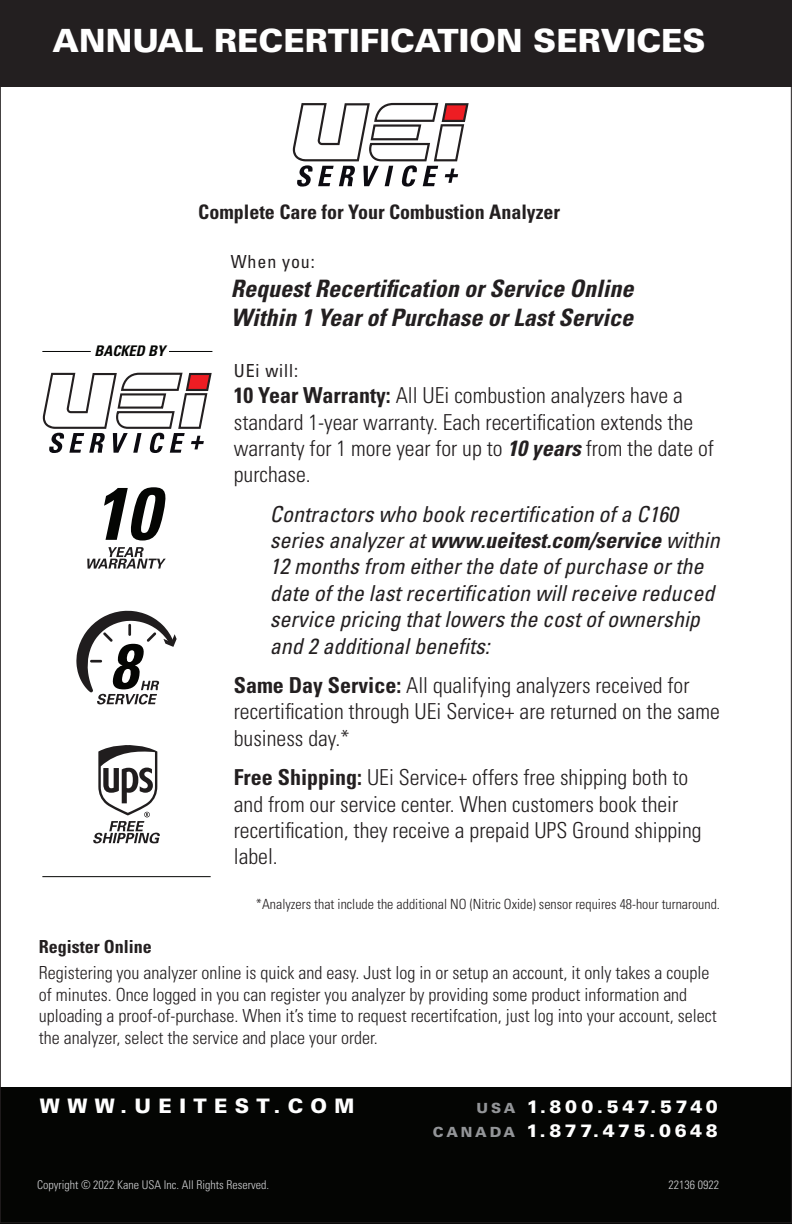
<style>
.page{position:relative;width:792px;height:1224px;background:#fff}
.page>*{position:absolute;margin:0;border:0;box-sizing:border-box;transform-origin:0 0}
.t1{font:italic 700 condensed 74.4px "Univers LT Std";color:#040503}
.t2{font:italic 700 condensed 63.8px "Univers LT Std";color:#040503}
.t3{font:900 32px "Univers LT Std";color:#fff}
.t4{font:italic 700 condensed 24px/28.8px "Univers LT Std";color:#231f20}
.t5{font:300 condensed 22px/26.4px "Univers LT Std";color:#231f20}
.t6{font:italic condensed 22px/26.4px "Univers LT Std";color:#231f20}
.t7{font:700 condensed 20px "Univers LT Std";color:#231f20}
.t8{font:900 20px "Univers LT Std";letter-spacing:.37em;color:#fff}
.t9{font:300 condensed 18px/21.6px "Univers LT Std";color:#231f20}
.t10{font:900 18px/24px "Univers LT Std";letter-spacing:.2em;color:#fff;text-align:right}
.t11{font:condensed 18px "Univers LT Std";letter-spacing:.05em;color:#231f20}
.t12{font:700 condensed 18px "Univers LT Std";color:#231f20}
.t13{font:italic 700 condensed 14.6px "Univers LT Std";color:#040503}
.t14{font:300 condensed 14px "Univers LT Std";color:#231f20}
.t15{font:300 condensed 12px "Univers LT Std";color:#d1d2d4}
.s1{font-weight:700}
.s2{font-weight:700;font-style:italic}
.s3{font-size:14px;color:#939598}
</style>
<div class="page">
<div style="left:0;top:0;width:792px;height:87px;background:#231f20"></div>
<div style="left:0;top:1087px;width:792px;height:137px;background:#040503"></div>
<svg style="left:43px;top:373px;width:169px;height:80px"></svg>
<hr style="left:42px;top:876px;width:169px;height:1px;background:#040503">
<hr style="left:169px;top:351px;width:43px;height:1px;background:#040503">
<hr style="left:42px;top:351px;width:49px;height:1px;background:#040503">
<svg style="left:87px;top:547px;width:79px;height:22px"></svg>
<svg style="left:76px;top:611px;width:101px;height:93px"></svg>
<svg style="left:93px;top:745px;width:67px;height:98px"></svg>
<svg style="left:293px;top:103px;width:176px;height:84px"></svg>
<h3 class="t3" style="left:52px;top:20px;width:655px">ANNUAL RECERTIFICATION SERVICES</h3>
<p class="t13" style="left:94px;top:342px;width:72px">BACKED BY</p>
<h1 class="t1" style="left:93px;top:468px;width:68px">10</h1>
<h2 class="t2" style="left:110px;top:627px;width:30px">8</h2>
<p class="t7" style="left:198px;top:200px;width:364px">Complete Care for Your Combustion Analyzer</p>
<p class="t11" style="left:231px;top:251px;width:86px">When you:</p>
<p class="t4" style="left:231px;top:274px;width:404px">Request Recertification or Service Online<br>Within 1 Year of Purchase or Last Service</p>
<p class="t11" style="left:234px;top:359px;width:66px">UEi will:</p>
<p class="t5" style="left:234px;top:382px;width:482px"><span class="s1">10 Year Warranty:</span> All UEi combustion analyzers have a standard 1-year warranty. Each recertification extends the warranty for 1 more year for up to <span class="s2">10 years</span> from the date of purchase.</p>
<p class="t6" style="left:270px;top:501px;width:452px">Contractors who book recertification of a C160 series analyzer at <span class="s1">www.ueitest.com/service</span> within 12 months from either the date of purchase or the date of the last recertification will receive reduced service pricing that lowers the cost of ownership and 2 additional benefits:</p>
<p class="t5" style="left:234px;top:672px;width:488px"><span class="s1">Same Day Service:</span> All qualifying analyzers received for recertification through UEi Service+ are returned on the same business day.*</p>
<p class="t5" style="left:234px;top:764px;width:469px"><span class="s1">Free Shipping:</span> UEi Service+ offers free shipping both to and from our service center. When customers book their recertification, they receive a prepaid UPS Ground shipping label.</p>
<p class="t14" style="left:256px;top:896px;width:466px">*Analyzers that include the additional NO (Nitric Oxide) sensor requires 48-hour turnaround.</p>
<p class="t12" style="left:39px;top:936px;width:115px">Register Online</p>
<p class="t9" style="left:39px;top:962px;width:680px">Registering you analyzer online is quick and easy. Just log in or setup an account, it only takes a couple of minutes. Once logged in you can register you analyzer by providing some product information and uploading a proof-of-purchase. When it’s time to request recertifcation, just log into your account, select the analyzer, select the service and place your order.</p>
<p class="t8" style="left:40px;top:1093px;width:316px">WWW.UEITEST.COM</p>
<p class="t10" style="left:433px;top:1095px;width:287px"><span class="s3">USA</span> 1.800.547.5740<br><span class="s3">CANADA</span> 1.877.475.0648</p>
<p class="t15" style="left:37px;top:1178px;width:234px">Copyright © 2022 Kane USA Inc. All Rights Reserved.</p>
<p class="t15" style="left:668px;top:1178px;width:52px">22136 0922</p>
</div>
